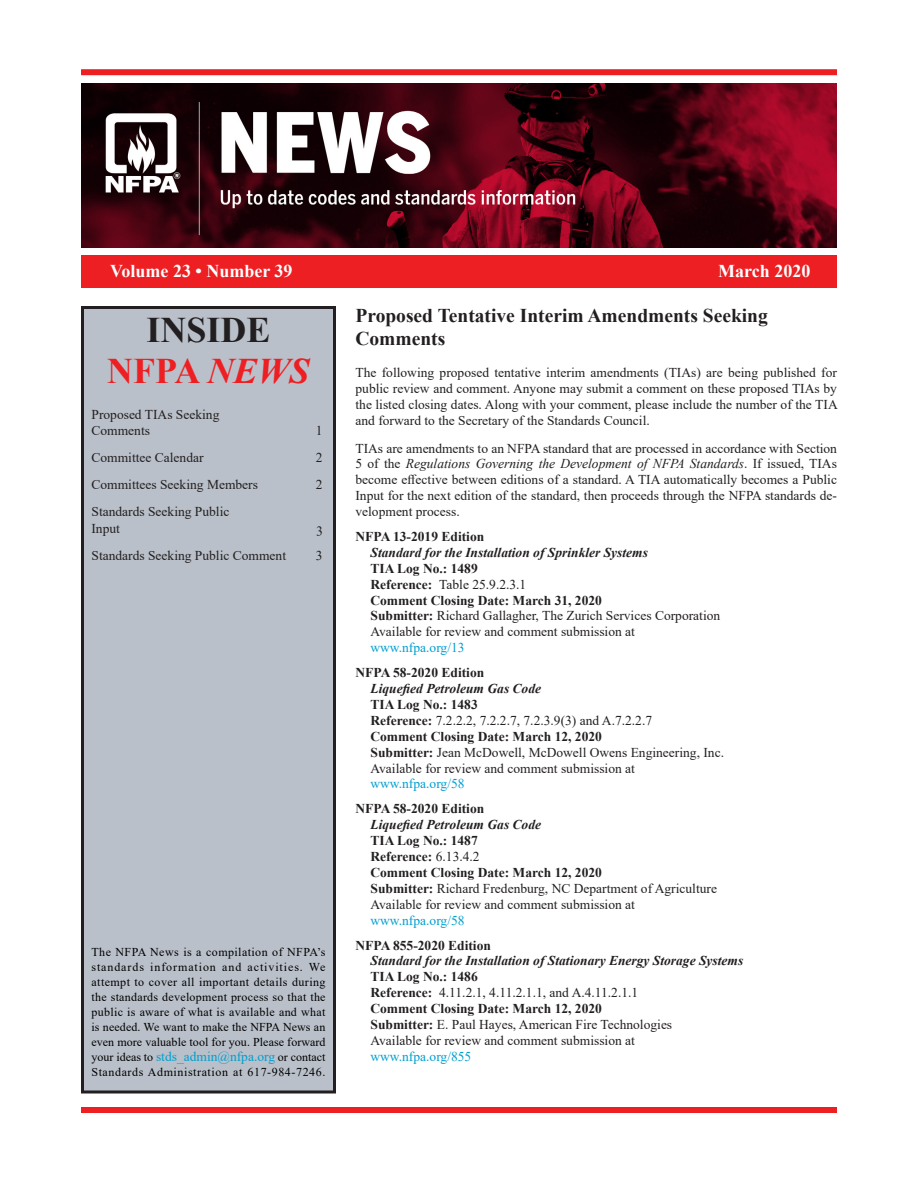
<style>
.page{position:relative;width:918px;height:1188px;background:#fff}
.page>*{position:absolute;margin:0;border:0;box-sizing:border-box;transform-origin:0 0}
.t1{font:700 36px "Times New Roman";color:#ee1f23}
.t2{font:700 36px "Times New Roman";color:#231f20}
.t3{font:700 19.5px/22.5px "Times New Roman";color:#231f20}
.t4{font:700 18px "Times New Roman";color:#fff}
.Stdtxt_2{font:13.5px/15.9px "Times New Roman";color:#231f20}
.TIA-4{font:13.5px "Times New Roman";color:#231f20}
.TIA-3{font:13.5px "Times New Roman";color:#231f20}
.TIA-3-2{font:700 13.5px "Times New Roman";color:#231f20}
.TIA-2{font:italic 700 13.5px "Times New Roman";color:#231f20}
.TIA-1{font:700 13.5px "Times New Roman";color:#231f20}
.TIA-4-2{font:13.5px "Times New Roman";color:#009fd0}
.TIA-4-3{font:700 13.5px "Times New Roman";color:#231f20}
.TIA-2-2{font:13.5px "Times New Roman";color:#009fd0}
.t5{font:12px/15px "Times New Roman";letter-spacing:.05em;color:#000;text-align:justify}
.s1{font-style:italic}
.s2{font-size:13.5px;color:#009fd0}
.s3{font-weight:700}
.s4{font-weight:400}
</style>
<div class="page">
<div style="left:82px;top:308px;width:252px;height:784px;background:#b9c0c9"></div>
<div style="left:81px;top:306px;width:255px;height:788px;border:3px solid #231f20"></div>
<div style="left:81px;top:1107px;width:756px;height:6px;background:#ee1f23"></div>
<img style="left:81px;top:83px;width:756px;height:164px">
<div style="left:81px;top:255px;width:756px;height:32px;background:#ee1f23"></div>
<div style="left:81px;top:69px;width:756px;height:6px;background:#ee1f23"></div>
<p class="t4" style="left:110px;top:258px;width:184px">Volume 23 • Number 39</p>
<p class="t4" style="left:718px;top:258px;width:94px">March 2020</p>
<p class="t2" style="left:146px;top:304px;width:126px">INSIDE</p>
<p class="t1" style="left:107px;top:345px;width:204px">NFPA <span class="s1">NEWS</span></p>
<p class="Stdtxt_2" style="left:92px;top:406px;width:129px;line-height:16.5px">Proposed TIAs Seeking<br>Comments</p>
<p class="Stdtxt_2" style="left:316px;top:422px;width:8px">1</p>
<p class="Stdtxt_2" style="left:92px;top:449px;width:114px">Committee Calendar</p>
<p class="Stdtxt_2" style="left:316px;top:449px;width:8px">2</p>
<p class="Stdtxt_2" style="left:92px;top:476px;width:168px">Committees Seeking Members</p>
<p class="Stdtxt_2" style="left:316px;top:476px;width:8px">2</p>
<p class="Stdtxt_2" style="left:92px;top:503px;width:139px;line-height:16.5px">Standards Seeking Public<br>Input</p>
<p class="Stdtxt_2" style="left:317px;top:520px;width:7px">3</p>
<p class="Stdtxt_2" style="left:92px;top:547px;width:196px">Standards Seeking Public Comment</p>
<p class="Stdtxt_2" style="left:316px;top:547px;width:8px">3</p>
<p class="t5" style="left:92px;top:944px;width:236px">The NFPA News is a compilation of NFPA’s standards information and activities. We attempt to cover all important details during the standards development process so that the public is aware of what is available and what is needed. We want to make the NFPA News an even more valuable tool for you. Please forward your ideas to <span class="s2">stds_admin@nfpa.org</span> or contact Standards Administration at 617-984-7246.</p>
<p class="t3" style="left:356px;top:304px;width:414px">Proposed Tentative Interim Amendments Seeking<br>Comments</p>
<p class="Stdtxt_2" style="left:356px;top:364px;width:484px;text-align:justify">The following proposed tentative interim amendments (TIAs) are being published for public review and comment. Anyone may submit a comment on these proposed TIAs by the listed closing dates. Along with your comment, please include the number of the TIA and forward to the Secretary of the Standards Council.</p>
<p class="Stdtxt_2" style="left:356px;top:440px;width:483px;text-align:justify">TIAs are amendments to an NFPA standard that are processed in accordance with Section 5 of the <span class="s1">Regulations Governing the Development of NFPA Standards</span>. If issued, TIAs become effective between editions of a standard. A TIA automatically becomes a Public Input for the next edition of the standard, then proceeds through the NFPA standards de&shy;velopment process.</p>
<p class="TIA-1" style="left:356px;top:527px;width:130px">NFPA 13-2019 Edition</p>
<p class="TIA-2" style="left:370px;top:543px;width:279px">Standard for the Installation of Sprinkler Systems</p>
<p class="TIA-3-2" style="left:370px;top:558px;width:109px">TIA Log No.: 1489</p>
<p class="TIA-3" style="left:370px;top:575px;width:157px"><span class="s3">Reference:</span> Table 25.9.2.3.1</p>
<p class="TIA-3-2" style="left:370px;top:590px;width:233px">Comment Closing Date: March 31, 2020</p>
<p class="TIA-3" style="left:370px;top:606px;width:351px"><span class="s3">Submitter:</span> Richard Gallagher, The Zurich Services Corporation</p>
<p class="TIA-4" style="left:370px;top:622px;width:266px">Available for review and comment submission at</p>
<p class="TIA-4-2" style="left:370px;top:638px;width:96px">www.nfpa.org/13</p>
<p class="TIA-1" style="left:356px;top:663px;width:130px">NFPA 58-2020 Edition</p>
<p class="TIA-2" style="left:370px;top:679px;width:172px">Liquefied Petroleum Gas Code</p>
<p class="TIA-3-2" style="left:370px;top:695px;width:109px">TIA Log No.: 1483</p>
<p class="TIA-3" style="left:370px;top:711px;width:283px"><span class="s3">Reference:</span> 7.2.2.2, 7.2.2.7, 7.2.3.9(3) and A.7.2.2.7</p>
<p class="TIA-3-2" style="left:370px;top:726px;width:233px">Comment Closing Date: March 12, 2020</p>
<p class="TIA-3" style="left:370px;top:743px;width:355px"><span class="s3">Submitter:</span> Jean McDowell, McDowell Owens Engineering, Inc.</p>
<p class="TIA-4" style="left:370px;top:758px;width:266px">Available for review and comment submission at</p>
<p class="TIA-4-2" style="left:370px;top:774px;width:96px">www.nfpa.org/58</p>
<p class="TIA-1" style="left:356px;top:799px;width:130px">NFPA 58-2020 Edition</p>
<p class="TIA-2" style="left:370px;top:815px;width:172px">Liquefied Petroleum Gas Code</p>
<p class="TIA-3-2" style="left:370px;top:831px;width:109px">TIA Log No.: 1487</p>
<p class="TIA-3-2" style="left:370px;top:847px;width:111px">Reference: <span class="s4">6.13.4.2</span></p>
<p class="TIA-3-2" style="left:370px;top:863px;width:233px">Comment Closing Date: March 12, 2020</p>
<p class="TIA-4" style="left:370px;top:879px;width:348px"><span class="s3">Submitter:</span> Richard Fredenburg, NC Department of Agriculture</p>
<p class="TIA-4" style="left:370px;top:895px;width:266px">Available for review and comment submission at</p>
<p class="TIA-4-2" style="left:370px;top:911px;width:96px">www.nfpa.org/58</p>
<p class="TIA-1" style="left:356px;top:935px;width:137px">NFPA 855-2020 Edition</p>
<p class="TIA-2" style="left:370px;top:951px;width:374px">Standard for the Installation of Stationary Energy Storage Systems</p>
<p class="TIA-3-2" style="left:370px;top:967px;width:109px">TIA Log No.: 1486</p>
<p class="TIA-3" style="left:370px;top:983px;width:269px"><span class="s3">Reference:</span> 4.11.2.1, 4.11.2.1.1, and A.4.11.2.1.1</p>
<p class="TIA-4-3" style="left:370px;top:999px;width:233px">Comment Closing Date: March 12, 2020</p>
<p class="TIA-4" style="left:370px;top:1015px;width:303px"><span class="s3">Submitter:</span> E. Paul Hayes, American Fire Technologies</p>
<p class="TIA-4" style="left:370px;top:1031px;width:266px">Available for review and comment submission at</p>
<p class="TIA-2-2" style="left:370px;top:1047px;width:102px">www.nfpa.org/855</p>
</div>
